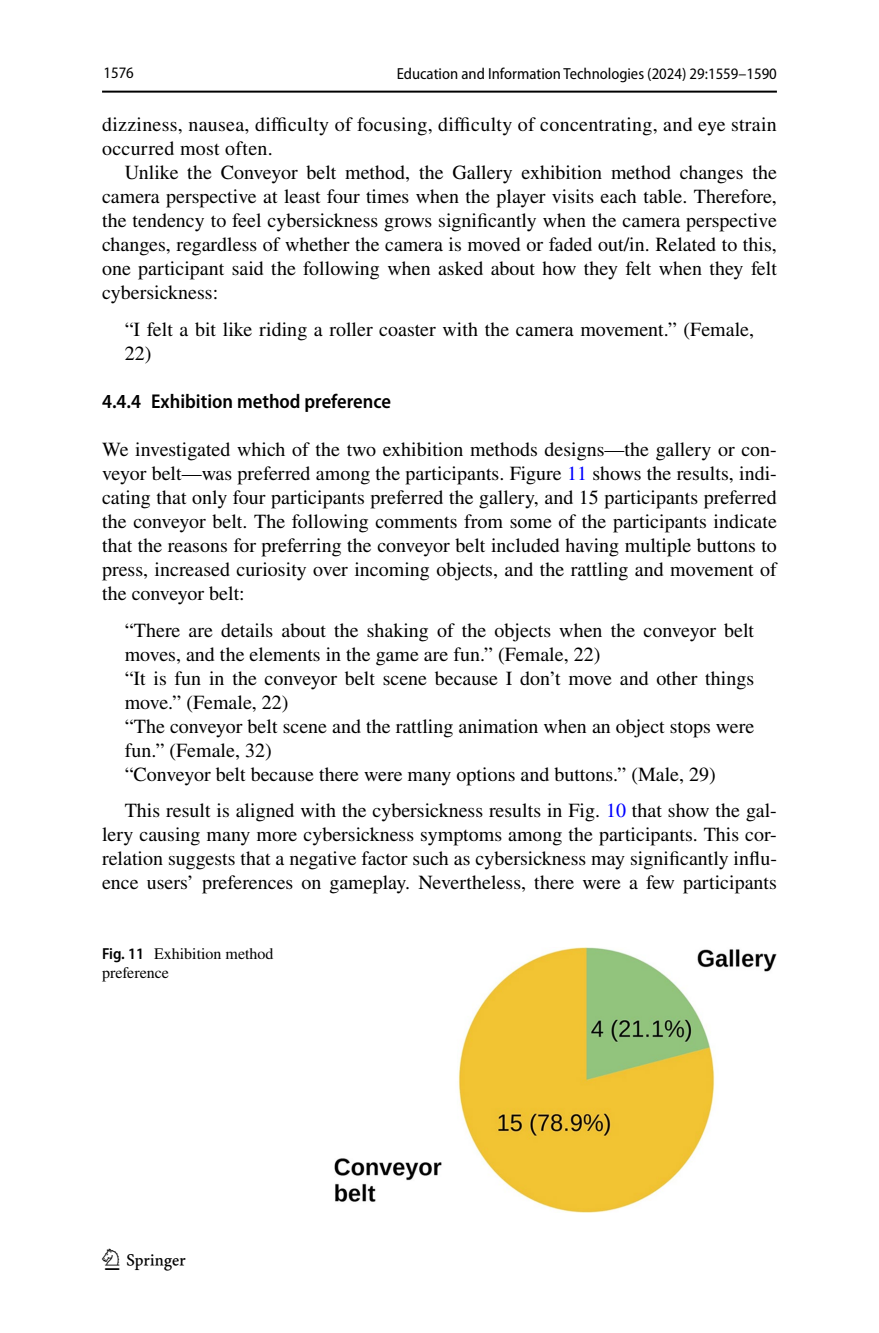
<style>
.page{position:relative;width:879px;height:1333px;background:#fff}
.page>*{position:absolute;margin:0;border:0;box-sizing:border-box;transform-origin:0 0}
.t1{font:30px "Springnew Regular 4";color:#000}
.t2{font:20px/24px "STIX";color:#000}
.t3{font:600 semi-condensed 20px "Myriad Pro";color:#000}
.t4{font:semi-condensed 16px "Myriad Pro";color:#000}
.t5{font:16px/19px "STIX";color:#000}
.s1{color:#00f}
.s2{font-family:"Myriad Pro";font-weight:600;font-stretch:semi-condensed}
</style>
<div class="page">
<hr style="left:102px;top:91px;width:675px;height:2px;background:#000">
<img style="left:334px;top:947px;width:443px;height:265px">
<p class="t4" style="left:103px;top:64px;width:32px">1576</p>
<p class="t4" style="left:397px;top:65px;width:382px">Education and Information Technologies (2024) 29:1559–1590</p>
<p class="t2" style="left:102px;top:114px;width:676px">dizziness, nausea, difficulty of focusing, difficulty of concentrating, and eye strain occurred most often.</p>
<p class="t2" style="left:102px;top:162px;width:676px;text-align:justify;text-indent:23px">Unlike the Conveyor belt method, the Gallery exhibition method changes the camera perspective at least four times when the player visits each table. Therefore, the tendency to feel cybersickness grows significantly when the camera perspective changes, regardless of whether the camera is moved or faded out/in. Related to this, one participant said the following when asked about how they felt when they felt cybersickness:</p>
<p class="t2" style="left:125px;top:318px;width:631px">“I felt a bit like riding a roller coaster with the camera movement.” (Female,<br>22)</p>
<p class="t3" style="left:102px;top:390px;width:290px">4.4.4 Exhibition method preference</p>
<p class="t2" style="left:102px;top:438px;width:676px;text-align:justify">We investigated which of the two exhibition methods designs—the gallery or con&shy;veyor belt—was preferred among the participants. Figure <span class="s1">11</span> shows the results, indi&shy;cating that only four participants preferred the gallery, and 15 participants preferred the conveyor belt. The following comments from some of the participants indicate that the reasons for preferring the conveyor belt included having multiple buttons to press, increased curiosity over incoming objects, and the rattling and movement of the conveyor belt:</p>
<p class="t2" style="left:125px;top:619px;width:631px">“There are details about the shaking of the objects when the conveyor belt moves, and the elements in the game are fun.” (Female, 22)<br>“It is fun in the conveyor belt scene because I don’t move and other things move.” (Female, 22)<br>“The conveyor belt scene and the rattling animation when an object stops were fun.” (Female, 32)<br>“Conveyor belt because there were many options and buttons.” (Male, 29)</p>
<p class="t2" style="left:102px;top:799px;width:676px;text-align:justify;text-indent:23px">This result is aligned with the cybersickness results in Fig. <span class="s1">10</span> that show the gal&shy;lery causing many more cybersickness symptoms among the participants. This cor&shy;relation suggests that a negative factor such as cybersickness may significantly influ&shy;ence users’ preferences on gameplay. Nevertheless, there were a few participants</p>
<p class="t5" style="left:102px;top:945px;width:173px"><span class="s2">Fig. 11</span> Exhibition method preference</p>
<h1 class="t1" style="left:105px;top:1248px;width:83px">1 3</h1>
</div>
